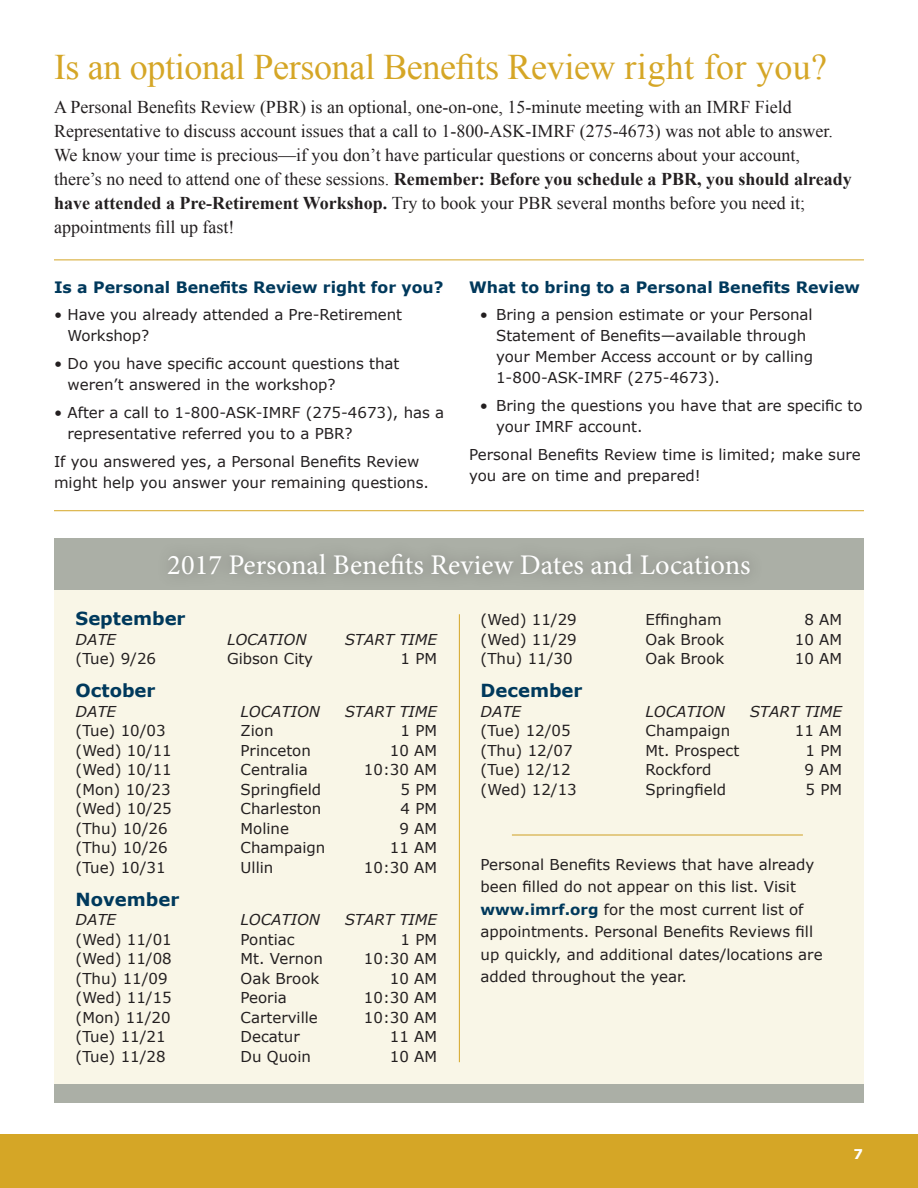
<style>
.page{position:relative;width:918px;height:1188px;background:#fff}
.page>*{position:absolute;margin:0;border:0;box-sizing:border-box;transform-origin:0 0}
.Headline_-_interior{font:36px "Times New Roman";letter-spacing:-.01em;color:#d5a626}
.t1{font:28.5px "Minion Pro";color:#fff}
.Body_text{font:18px/24px "Times New Roman";color:#231f20}
.t2{font:700 18px "Verdana";color:#00395c}
.Sidebar_-_Subhead{font:700 15.75px "Verdana";color:#00395c}
.Bullet_Text{font:700 15.75px "Verdana";color:#00395c}
.Bullet_Text-2{font:15px/21px "Verdana";color:#231f20}
.t3{font:italic 15px "Verdana";color:#231f20}
.t4{font:700 13.5px "Verdana";color:#fff}
.s1{font-weight:700}
.s2{font-weight:700;color:#00395c}
</style>
<div class="page">
<div style="left:0;top:1134px;width:918px;height:54px;background:#d5a626"></div>
<hr style="left:468px;top:1102px;width:396px;height:1px;background:#d5a626">
<div style="left:54px;top:584px;width:810px;height:500px;background:#f9f6e7"></div>
<div style="left:54px;top:1084px;width:810px;height:18px;background:#abafa6"></div>
<hr style="left:54px;top:510px;width:810px;height:1px;background:#d5a626">
<hr style="left:54px;top:260px;width:810px;height:1px;background:#d5a626">
<hr style="left:459px;top:614px;width:1px;height:448px;background:#d5a626">
<div style="left:54px;top:538px;width:810px;height:52px;background:#abafa6"></div>
<div style="left:155px;top:539px;width:609px;height:50px;background:#a6aaa1"></div>
<hr style="left:512px;top:835px;width:291px;height:1px;background:#d5a626">
<p class="Headline_-_interior" style="left:54px;top:43px;width:775px">Is an optional Personal Benefits Review right for you?</p>
<p class="Body_text" style="left:54px;top:95px;width:799px">A Personal Benefits Review (PBR) is an optional, one-on-one, 15-minute meeting with an IMRF Field Representative to discuss account issues that a call to 1-800-ASK-IMRF (275-4673) was not able to answer.<br>We know your time is precious—if you don’t have particular questions or concerns about your account, there’s no need to attend one of these sessions. <span class="s1">Remember: Before you schedule a PBR, you should already have attended a Pre-Retirement Workshop.</span> Try to book your PBR several months before you need it; appointments fill up fast!</p>
<p class="Sidebar_-_Subhead" style="left:54px;top:276px;width:391px">Is a Personal Benefits Review right for you?</p>
<p class="Bullet_Text-2" style="left:68px;top:304px;width:336px;text-indent:-14px">• Have you already attended a Pre-Retirement<br>Workshop?</p>
<p class="Bullet_Text-2" style="left:68px;top:353px;width:333px;text-indent:-14px">• Do you have specific account questions that weren’t answered in the workshop?</p>
<p class="Bullet_Text-2" style="left:68px;top:402px;width:378px;text-indent:-14px">• After a call to 1-800-ASK-IMRF (275-4673), has a representative referred you to a PBR?</p>
<p class="Bullet_Text-2" style="left:54px;top:450px;width:377px">If you answered yes, a Personal Benefits Review might help you answer your remaining questions.</p>
<p class="Bullet_Text" style="left:469px;top:276px;width:392px">What to bring to a Personal Benefits Review</p>
<p class="Bullet_Text-2" style="left:496px;top:304px;width:319px;text-indent:-16px">• Bring a pension estimate or your Personal Statement of Benefits—available through your Member Access account or by calling 1-800-ASK-IMRF (275-4673).</p>
<p class="Bullet_Text-2" style="left:496px;top:395px;width:368px;text-indent:-16px">• Bring the questions you have that are specific to your IMRF account.</p>
<p class="Bullet_Text-2" style="left:469px;top:444px;width:393px">Personal Benefits Review time is limited; make sure you are on time and prepared!</p>
<p class="t1" style="left:167px;top:546px;width:585px">2017 Personal Benefits Review Dates and Locations</p>
<p class="t2" style="left:76px;top:606px;width:111px">September</p>
<p class="t3" style="left:76px;top:629px;width:42px">DATE</p>
<p class="t3" style="left:227px;top:629px;width:81px">LOCATION</p>
<p class="t3" style="left:345px;top:629px;width:94px">START TIME</p>
<p class="Bullet_Text-2" style="left:76px;top:648px;width:82px">(Tue) 9/26</p>
<p class="Bullet_Text-2" style="left:227px;top:648px;width:88px">Gibson City</p>
<p class="Bullet_Text-2" style="left:401px;top:648px;width:38px">1 PM</p>
<p class="t2" style="left:76px;top:678px;width:81px">October</p>
<p class="t3" style="left:76px;top:701px;width:42px">DATE</p>
<p class="t3" style="left:241px;top:701px;width:81px">LOCATION</p>
<p class="t3" style="left:345px;top:701px;width:94px">START TIME</p>
<p class="Bullet_Text-2" style="left:76px;top:720px;width:92px">(Tue) 10/03</p>
<p class="Bullet_Text-2" style="left:241px;top:720px;width:34px">Zion</p>
<p class="Bullet_Text-2" style="left:401px;top:720px;width:38px">1 PM</p>
<p class="Bullet_Text-2" style="left:76px;top:740px;width:98px">(Wed) 10/11</p>
<p class="Bullet_Text-2" style="left:241px;top:740px;width:72px">Princeton</p>
<p class="Bullet_Text-2" style="left:390px;top:740px;width:49px">10 AM</p>
<p class="Bullet_Text-2" style="left:76px;top:759px;width:98px">(Wed) 10/11</p>
<p class="Bullet_Text-2" style="left:241px;top:759px;width:69px">Centralia</p>
<p class="Bullet_Text-2" style="left:364px;top:759px;width:75px">10:30 AM</p>
<p class="Bullet_Text-2" style="left:76px;top:779px;width:97px">(Mon) 10/23</p>
<p class="Bullet_Text-2" style="left:241px;top:779px;width:82px">Springfield</p>
<p class="Bullet_Text-2" style="left:401px;top:779px;width:38px">5 PM</p>
<p class="Bullet_Text-2" style="left:76px;top:798px;width:98px">(Wed) 10/25</p>
<p class="Bullet_Text-2" style="left:241px;top:798px;width:82px">Charleston</p>
<p class="Bullet_Text-2" style="left:401px;top:798px;width:38px">4 PM</p>
<p class="Bullet_Text-2" style="left:76px;top:818px;width:94px">(Thu) 10/26</p>
<p class="Bullet_Text-2" style="left:241px;top:818px;width:50px">Moline</p>
<p class="Bullet_Text-2" style="left:399px;top:818px;width:39px">9 AM</p>
<p class="Bullet_Text-2" style="left:76px;top:837px;width:94px">(Thu) 10/26</p>
<p class="Bullet_Text-2" style="left:241px;top:837px;width:86px">Champaign</p>
<p class="Bullet_Text-2" style="left:390px;top:837px;width:49px">11 AM</p>
<p class="Bullet_Text-2" style="left:76px;top:857px;width:92px">(Tue) 10/31</p>
<p class="Bullet_Text-2" style="left:241px;top:857px;width:34px">Ullin</p>
<p class="Bullet_Text-2" style="left:364px;top:857px;width:75px">10:30 AM</p>
<p class="t2" style="left:76px;top:886px;width:105px">November</p>
<p class="t3" style="left:76px;top:909px;width:42px">DATE</p>
<p class="t3" style="left:241px;top:909px;width:81px">LOCATION</p>
<p class="t3" style="left:345px;top:909px;width:94px">START TIME</p>
<p class="Bullet_Text-2" style="left:76px;top:929px;width:98px">(Wed) 11/01</p>
<p class="Bullet_Text-2" style="left:241px;top:929px;width:56px">Pontiac</p>
<p class="Bullet_Text-2" style="left:401px;top:929px;width:38px">1 PM</p>
<p class="Bullet_Text-2" style="left:76px;top:948px;width:98px">(Wed) 11/08</p>
<p class="Bullet_Text-2" style="left:241px;top:948px;width:84px">Mt. Vernon</p>
<p class="Bullet_Text-2" style="left:364px;top:948px;width:75px">10:30 AM</p>
<p class="Bullet_Text-2" style="left:76px;top:968px;width:94px">(Thu) 11/09</p>
<p class="Bullet_Text-2" style="left:241px;top:968px;width:80px">Oak Brook</p>
<p class="Bullet_Text-2" style="left:390px;top:968px;width:49px">10 AM</p>
<p class="Bullet_Text-2" style="left:76px;top:987px;width:98px">(Wed) 11/15</p>
<p class="Bullet_Text-2" style="left:241px;top:987px;width:48px">Peoria</p>
<p class="Bullet_Text-2" style="left:364px;top:987px;width:75px">10:30 AM</p>
<p class="Bullet_Text-2" style="left:76px;top:1007px;width:97px">(Mon) 11/20</p>
<p class="Bullet_Text-2" style="left:241px;top:1007px;width:79px">Carterville</p>
<p class="Bullet_Text-2" style="left:364px;top:1007px;width:75px">10:30 AM</p>
<p class="Bullet_Text-2" style="left:76px;top:1026px;width:92px">(Tue) 11/21</p>
<p class="Bullet_Text-2" style="left:241px;top:1026px;width:61px">Decatur</p>
<p class="Bullet_Text-2" style="left:390px;top:1026px;width:49px">11 AM</p>
<p class="Bullet_Text-2" style="left:76px;top:1046px;width:92px">(Tue) 11/28</p>
<p class="Bullet_Text-2" style="left:241px;top:1046px;width:72px">Du Quoin</p>
<p class="Bullet_Text-2" style="left:390px;top:1046px;width:49px">10 AM</p>
<p class="Bullet_Text-2" style="left:481px;top:609px;width:98px">(Wed) 11/29</p>
<p class="Bullet_Text-2" style="left:646px;top:609px;width:78px">Effingham</p>
<p class="Bullet_Text-2" style="left:804px;top:609px;width:39px">8 AM</p>
<p class="Bullet_Text-2" style="left:481px;top:629px;width:98px">(Wed) 11/29</p>
<p class="Bullet_Text-2" style="left:646px;top:629px;width:80px">Oak Brook</p>
<p class="Bullet_Text-2" style="left:795px;top:629px;width:49px">10 AM</p>
<p class="Bullet_Text-2" style="left:481px;top:648px;width:94px">(Thu) 11/30</p>
<p class="Bullet_Text-2" style="left:646px;top:648px;width:80px">Oak Brook</p>
<p class="Bullet_Text-2" style="left:795px;top:648px;width:49px">10 AM</p>
<p class="t2" style="left:481px;top:678px;width:103px">December</p>
<p class="t3" style="left:481px;top:701px;width:42px">DATE</p>
<p class="t3" style="left:646px;top:701px;width:81px">LOCATION</p>
<p class="t3" style="left:750px;top:701px;width:94px">START TIME</p>
<p class="Bullet_Text-2" style="left:481px;top:720px;width:92px">(Tue) 12/05</p>
<p class="Bullet_Text-2" style="left:646px;top:720px;width:86px">Champaign</p>
<p class="Bullet_Text-2" style="left:795px;top:720px;width:49px">11 AM</p>
<p class="Bullet_Text-2" style="left:481px;top:740px;width:94px">(Thu) 12/07</p>
<p class="Bullet_Text-2" style="left:646px;top:740px;width:95px">Mt. Prospect</p>
<p class="Bullet_Text-2" style="left:806px;top:740px;width:38px">1 PM</p>
<p class="Bullet_Text-2" style="left:481px;top:759px;width:92px">(Tue) 12/12</p>
<p class="Bullet_Text-2" style="left:646px;top:759px;width:67px">Rockford</p>
<p class="Bullet_Text-2" style="left:804px;top:759px;width:39px">9 AM</p>
<p class="Bullet_Text-2" style="left:481px;top:779px;width:98px">(Wed) 12/13</p>
<p class="Bullet_Text-2" style="left:646px;top:779px;width:82px">Springfield</p>
<p class="Bullet_Text-2" style="left:806px;top:779px;width:38px">5 PM</p>
<p class="Bullet_Text-2" style="left:481px;top:853px;width:344px;line-height:22.5px">Personal Benefits Reviews that have already been filled do not appear on this list. Visit <span class="s2">www.imrf.org</span> for the most current list of appointments. Personal Benefits Reviews fill up quickly, and additional dates/locations are added throughout the year.</p>
<p class="t4" style="left:853px;top:1144px;width:11px">7</p>
</div>
